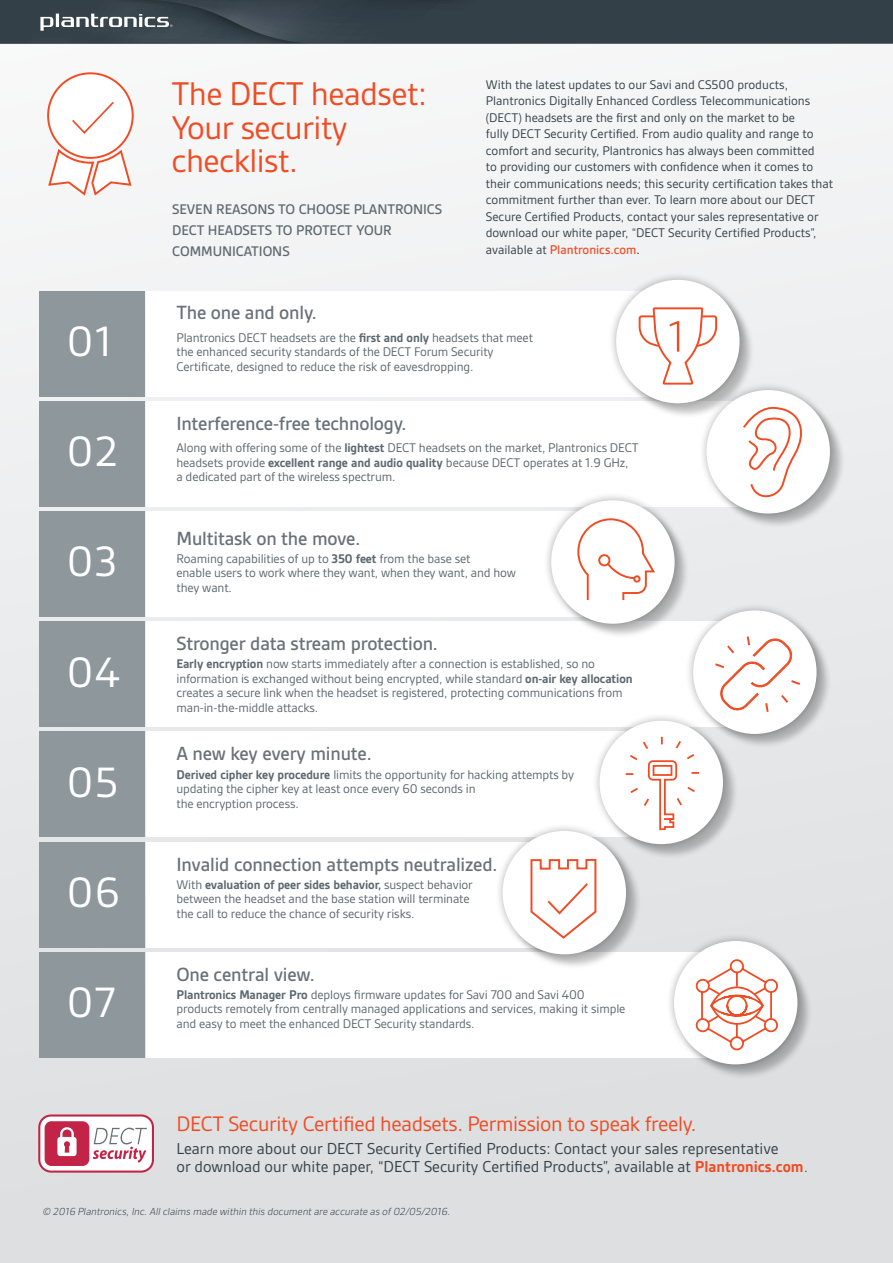
<style>
.page{position:relative;width:893px;height:1263px;background:#fff}
.page>*{position:absolute;margin:0;border:0;box-sizing:border-box;transform-origin:0 0}
.t1{font:45.6px "Gesta";letter-spacing:.03em;color:#fff}
.t2{font:35.25px/33.8px "Gesta";letter-spacing:-.015em;color:#f04c24}
.t3{font:22.5px "Gesta";letter-spacing:-.015em;color:#f04c24}
.t4{font:500 20.55px "Gesta";letter-spacing:-.01em;color:#697179}
.t5{font:16.95px/18.5px "Gesta";color:#34424a}
.t6{font:500 15px/21px "Gesta";letter-spacing:-.005em;color:#5e6a71}
.t7{font:13.5px/14.5px "Gesta";letter-spacing:-.01em;color:#5c686f}
.t8{font:13.5px/16.5px "Gesta";color:#34424a}
.t9{font:italic 300 10.95px "Gesta";color:#34424a}
.s1{font-weight:500;color:#f04c24}
.s2{font-weight:500}
.s3{font-weight:700}
.s4{font-weight:700;color:#f04c24}
.s5{font-weight:300}
</style>
<div class="page">
<svg style="left:0;top:0;width:893px;height:44px;background:#39454c"></svg>
<div style="left:0;top:44px;width:893px;height:1219px;background:linear-gradient(to right,#eaebec,#e8e9eb)"></div>
<div style="left:146px;top:291px;width:525px;height:105px;background:#fff"></div>
<div style="left:146px;top:401px;width:620px;height:105px;background:#fff"></div>
<div style="left:146px;top:511px;width:460px;height:106px;background:#fff"></div>
<div style="left:146px;top:621px;width:608px;height:106px;background:#fff"></div>
<div style="left:146px;top:732px;width:525px;height:105px;background:#fff"></div>
<div style="left:146px;top:842px;width:407px;height:105px;background:#fff"></div>
<div style="left:146px;top:952px;width:584px;height:105px;background:#fff"></div>
<div style="left:40px;top:291px;width:105px;height:105px;background:#8e979c"></div>
<div style="left:40px;top:401px;width:105px;height:105px;background:#8e979c"></div>
<div style="left:40px;top:511px;width:105px;height:106px;background:#8e979c"></div>
<div style="left:40px;top:621px;width:105px;height:106px;background:#8e979c"></div>
<div style="left:40px;top:732px;width:105px;height:105px;background:#8e979c"></div>
<div style="left:40px;top:842px;width:105px;height:105px;background:#8e979c"></div>
<div style="left:40px;top:952px;width:105px;height:105px;background:#8e979c"></div>
<div style="left:618px;top:282px;width:137px;height:137px;background:#000;opacity:.24"></div>
<div style="left:608px;top:272px;width:139px;height:139px;background:#000;opacity:.29"></div>
<div style="left:616px;top:280px;width:124px;height:123px;background:#fff;border-radius:50%"></div>
<div style="left:709px;top:392px;width:136px;height:137px;background:#000;opacity:.24"></div>
<div style="left:698px;top:382px;width:140px;height:139px;background:#000;opacity:.29"></div>
<div style="left:706px;top:390px;width:124px;height:123px;background:#fff;border-radius:50%"></div>
<div style="left:553px;top:502px;width:137px;height:137px;background:#000;opacity:.24"></div>
<div style="left:543px;top:492px;width:139px;height:139px;background:#000;opacity:.29"></div>
<div style="left:551px;top:500px;width:124px;height:124px;background:#fff;border-radius:50%"></div>
<div style="left:695px;top:612px;width:137px;height:137px;background:#000;opacity:.24"></div>
<div style="left:685px;top:602px;width:139px;height:140px;background:#000;opacity:.29"></div>
<div style="left:693px;top:610px;width:124px;height:124px;background:#fff;border-radius:50%"></div>
<div style="left:602px;top:723px;width:136px;height:136px;background:#000;opacity:.24"></div>
<div style="left:591px;top:713px;width:140px;height:139px;background:#000;opacity:.29"></div>
<div style="left:600px;top:721px;width:123px;height:123px;background:#fff;border-radius:50%"></div>
<div style="left:505px;top:833px;width:136px;height:137px;background:#000;opacity:.24"></div>
<div style="left:495px;top:823px;width:139px;height:139px;background:#000;opacity:.29"></div>
<div style="left:503px;top:831px;width:123px;height:123px;background:#fff;border-radius:50%"></div>
<div style="left:676px;top:943px;width:137px;height:137px;background:#000;opacity:.24"></div>
<div style="left:666px;top:933px;width:139px;height:139px;background:#000;opacity:.29"></div>
<div style="left:674px;top:941px;width:123px;height:123px;background:#fff;border-radius:50%"></div>
<svg style="left:46px;top:71px;width:89px;height:126px"></svg>
<svg style="left:743px;top:407px;width:63px;height:95px"></svg>
<svg style="left:694px;top:958px;width:86px;height:93px"></svg>
<svg style="left:577px;top:517px;width:80px;height:83px"></svg>
<div style="left:598px;top:554px;width:12px;height:12px;border:2px solid #f04c24;border-radius:50%"></div>
<svg style="left:530px;top:859px;width:67px;height:80px"></svg>
<svg style="left:38px;top:1114px;width:116px;height:58px"></svg>
<div style="left:40px;top:1116px;width:112px;height:54px;background:#fff;border-radius:11px"></div>
<svg style="left:45px;top:1121px;width:102px;height:45px"></svg>
<svg style="left:713px;top:636px;width:89px;height:78px"></svg>
<svg style="left:638px;top:256px;width:80px;height:130px"></svg>
<svg style="left:624px;top:736px;width:77px;height:95px"></svg>
<h1 class="t1" style="left:67px;top:315px;width:47px">01</h1>
<h1 class="t1" style="left:67px;top:426px;width:53px">02</h1>
<h1 class="t1" style="left:67px;top:536px;width:51px">03</h1>
<h1 class="t1" style="left:67px;top:646px;width:54px">04</h1>
<h1 class="t1" style="left:67px;top:756px;width:53px">05</h1>
<h1 class="t1" style="left:67px;top:866px;width:55px">06</h1>
<h1 class="t1" style="left:67px;top:977px;width:50px">07</h1>
<h2 class="t2" style="left:171px;top:76px;width:257px">The DECT headset:<br>Your security checklist.</h2>
<p class="t6" style="left:172px;top:198px;width:271px">SEVEN REASONS TO CHOOSE PLANTRONICS<br>DECT HEADSETS TO PROTECT YOUR<br>COMMUNICATIONS</p>
<p class="t8" style="left:486px;top:76px;width:349px">With the latest updates to our Savi and CS500 products, Plantronics Digitally Enhanced Cordless Telecommunications (DECT) headsets are the first and only on the market to be<br>fully DECT Security Certified. From audio quality and range to comfort and security, Plantronics has always been committed<br>to providing our customers with confidence when it comes to their communications needs; this security certification takes that commitment further than ever. To learn more about our DECT Secure Certified Products, contact your sales representative or download our white paper, “DECT Security Certified Products”, available at <span class="s1">Plantronics.com</span><span class="s2">.</span></p>
<h3 class="t4" style="left:176px;top:301px;width:142px">The one and only.</h3>
<p class="t7" style="left:176px;top:330px;width:358px">Plantronics DECT headsets are the <span class="s3">first and only</span> headsets that meet the enhanced security standards of the DECT Forum Security<br>Certificate, designed to reduce the risk of eavesdropping.</p>
<h3 class="t4" style="left:176px;top:411px;width:232px">Interference-free technology.</h3>
<p class="t7" style="left:176px;top:440px;width:464px">Along with offering some of the <span class="s3">lightest</span> DECT headsets on the market, Plantronics DECT headsets provide <span class="s3">excellent range and audio quality</span> because DECT operates at 1.9 GHz,<br>a dedicated part of the wireless spectrum.</p>
<h3 class="t4" style="left:176px;top:526px;width:185px">Multitask on the move.</h3>
<p class="t7" style="left:176px;top:551px;width:341px">Roaming capabilities of up to <span class="s3">350 feet</span> from the base set<br>enable users to work where they want, when they want, and how they want.</p>
<h3 class="t4" style="left:176px;top:632px;width:263px">Stronger data stream protection.</h3>
<p class="t7" style="left:176px;top:657px;width:458px"><span class="s3">Early encryption</span> now starts immediately after a connection is established, so no information is exchanged without being encrypted, while standard <span class="s3">on-air key allocation </span>creates a secure link when the headset is registered, protecting communications from man-in-the-middle attacks.</p>
<h3 class="t4" style="left:176px;top:742px;width:197px">A new key every minute.</h3>
<p class="t7" style="left:176px;top:767px;width:399px"><span class="s3">Derived cipher key procedure</span> limits the opportunity for hacking attempts by updating the cipher key at least once every 60 seconds in<br>the encryption process.</p>
<h3 class="t4" style="left:176px;top:852px;width:322px">Invalid connection attempts neutralized.</h3>
<p class="t7" style="left:176px;top:877px;width:298px">With <span class="s3">evaluation of peer sides behavior,</span> suspect behavior between the headset and the base station will terminate the call to reduce the chance of security risks.</p>
<h3 class="t4" style="left:176px;top:962px;width:140px">One central view.</h3>
<p class="t7" style="left:176px;top:987px;width:450px"><span class="s3">Plantronics Manager Pro</span> deploys firmware updates for Savi 700 and Savi 400 products remotely from centrally managed applications and services, making it simple and easy to meet the enhanced DECT Security standards.</p>
<h3 class="t3" style="left:176px;top:1111px;width:521px">DECT Security Certified headsets. Permission to speak freely.</h3>
<p class="t5" style="left:176px;top:1139px;width:633px">Learn more about our DECT Security Certified Products: Contact your sales representative<br>or download our white paper, “DECT Security Certified Products”, available at <span class="s4">Plantronics.com</span><span class="s5">.</span></p>
<p class="t9" style="left:43px;top:1205px;width:411px">© 2016 Plantronics,Inc.Allclaims made within this documentare accurate as of02/05/2016.</p>
</div>
